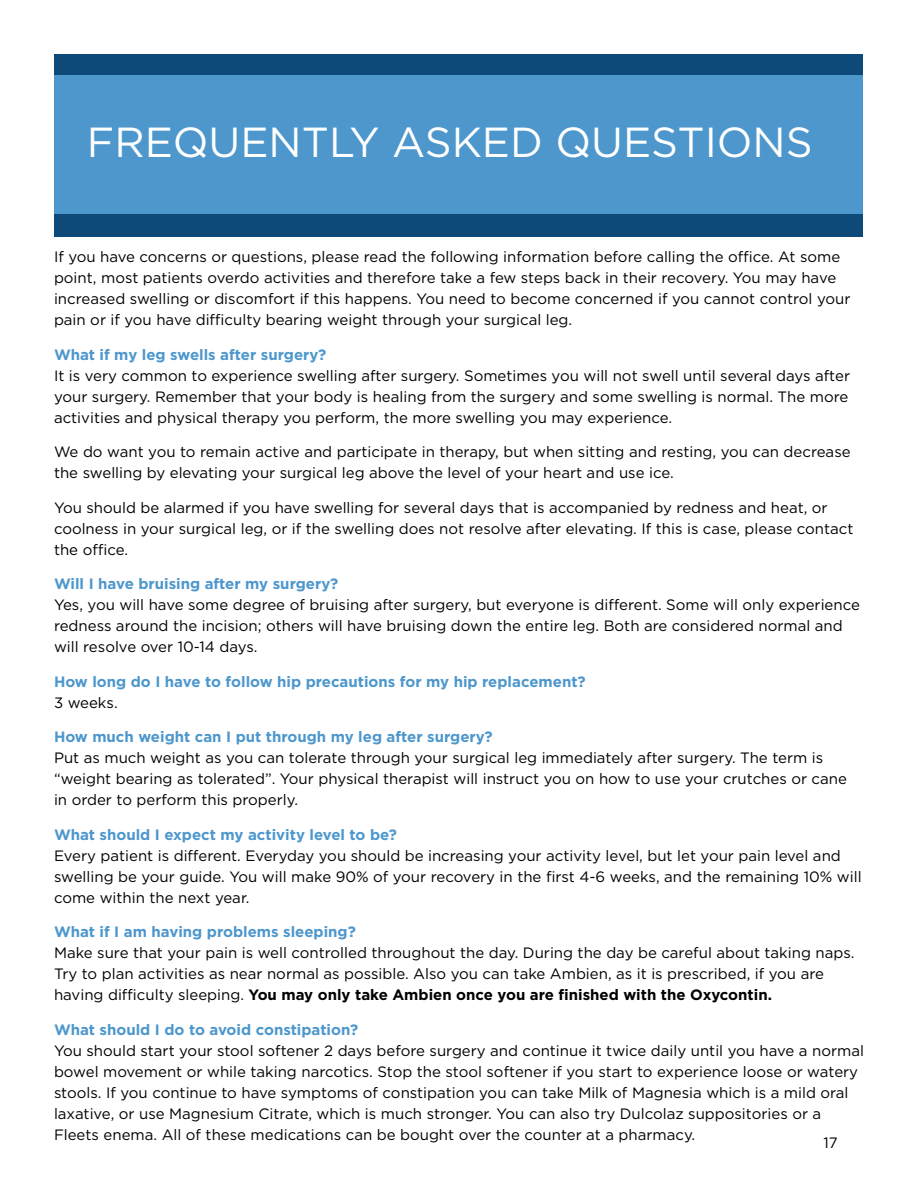
<style>
.page{position:relative;width:918px;height:1188px;background:#fff}
.page>*{position:absolute;margin:0;border:0;box-sizing:border-box;transform-origin:0 0}
.t1{font:42px "Gotham";color:#fff}
.t2{font:15px/21px "Gotham";color:#000}
.t3{font:700 15px "Gotham";color:#4d97cd}
.s1{font-weight:700}
</style>
<div class="page">
<div style="left:55px;top:54px;width:808px;height:30px;background:#0d4979"></div>
<div style="left:55px;top:206px;width:808px;height:31px;background:#0d4979"></div>
<div style="left:55px;top:76px;width:808px;height:138px;background:#4d97cd"></div>
<h1 class="t1" style="left:87px;top:115px;width:727px">FREQUENTLY ASKED QUESTIONS</h1>
<p class="t2" style="left:54px;top:246px;width:798px">If you have concerns or questions, please read the following information before calling the office. At some point, most patients overdo activities and therefore take a few steps back in their recovery. You may have increased swelling or discomfort if this happens. You need to become concerned if you cannot control your pain or if you have difficulty bearing weight through your surgical leg.</p>
<p class="t3" style="left:54px;top:344px;width:274px">What if my leg swells after surgery?</p>
<p class="t2" style="left:54px;top:364px;width:798px;text-align:justify">It is very common to experience swelling after surgery. Sometimes you will not swell until several days after your surgery. Remember that your body is healing from the surgery and some swelling is normal. The more activities and physical therapy you perform, the more swelling you may experience.</p>
<p class="t2" style="left:54px;top:441px;width:798px">We do want you to remain active and participate in therapy, but when sitting and resting, you can decrease the swelling by elevating your surgical leg above the level of your heart and use ice.</p>
<p class="t2" style="left:54px;top:496px;width:801px">You should be alarmed if you have swelling for several days that is accompanied by redness and heat, or coolness in your surgical leg, or if the swelling does not resolve after elevating. If this is case, please contact the office.</p>
<p class="t3" style="left:54px;top:574px;width:286px">Will I have bruising after my surgery?</p>
<p class="t2" style="left:54px;top:594px;width:807px">Yes, you will have some degree of bruising after surgery, but everyone is different. Some will only experience redness around the incision; others will have bruising down the entire leg. Both are considered normal and will resolve over 10-14 days.</p>
<p class="t3" style="left:54px;top:671px;width:533px">How long do I have to follow hip precautions for my hip replacement?</p>
<p class="t2" style="left:54px;top:691px;width:65px">3 weeks.</p>
<p class="t3" style="left:54px;top:727px;width:440px">How much weight can I put through my leg after surgery?</p>
<p class="t2" style="left:54px;top:747px;width:795px">Put as much weight as you can tolerate through your surgical leg immediately after surgery. The term is “weight bearing as tolerated”. Your physical therapist will instruct you on how to use your crutches or cane in order to perform this properly.</p>
<p class="t3" style="left:54px;top:824px;width:344px">What should I expect my activity level to be?</p>
<p class="t2" style="left:54px;top:844px;width:809px">Every patient is different. Everyday you should be increasing your activity level, but let your pain level and swelling be your guide. You will make 90% of your recovery in the first 4-6 weeks, and the remaining 10% will come within the next year.</p>
<p class="t3" style="left:54px;top:922px;width:303px">What if I am having problems sleeping?</p>
<p class="t2" style="left:54px;top:942px;width:802px">Make sure that your pain is well controlled throughout the day. During the day be careful about taking naps.<br>Try to plan activities as near normal as possible. Also you can take Ambien, as it is prescribed, if you are having difficulty sleeping. <span class="s1">You may only take Ambien once you are finished with the Oxycontin.</span></p>
<p class="t3" style="left:54px;top:1019px;width:306px">What should I do to avoid constipation?</p>
<p class="t2" style="left:54px;top:1039px;width:811px">You should start your stool softener 2 days before surgery and continue it twice daily until you have a normal bowel movement or while taking narcotics. Stop the stool softener if you start to experience loose or watery stools. If you continue to have symptoms of constipation you can take Milk of Magnesia which is a mild oral laxative, or use Magnesium Citrate, which is much stronger. You can also try Dulcolaz suppositories or a Fleets enema. All of these medications can be bought over the counter at a pharmacy.</p>
<p class="t2" style="left:824px;top:1132px;width:16px">17</p>
</div>
